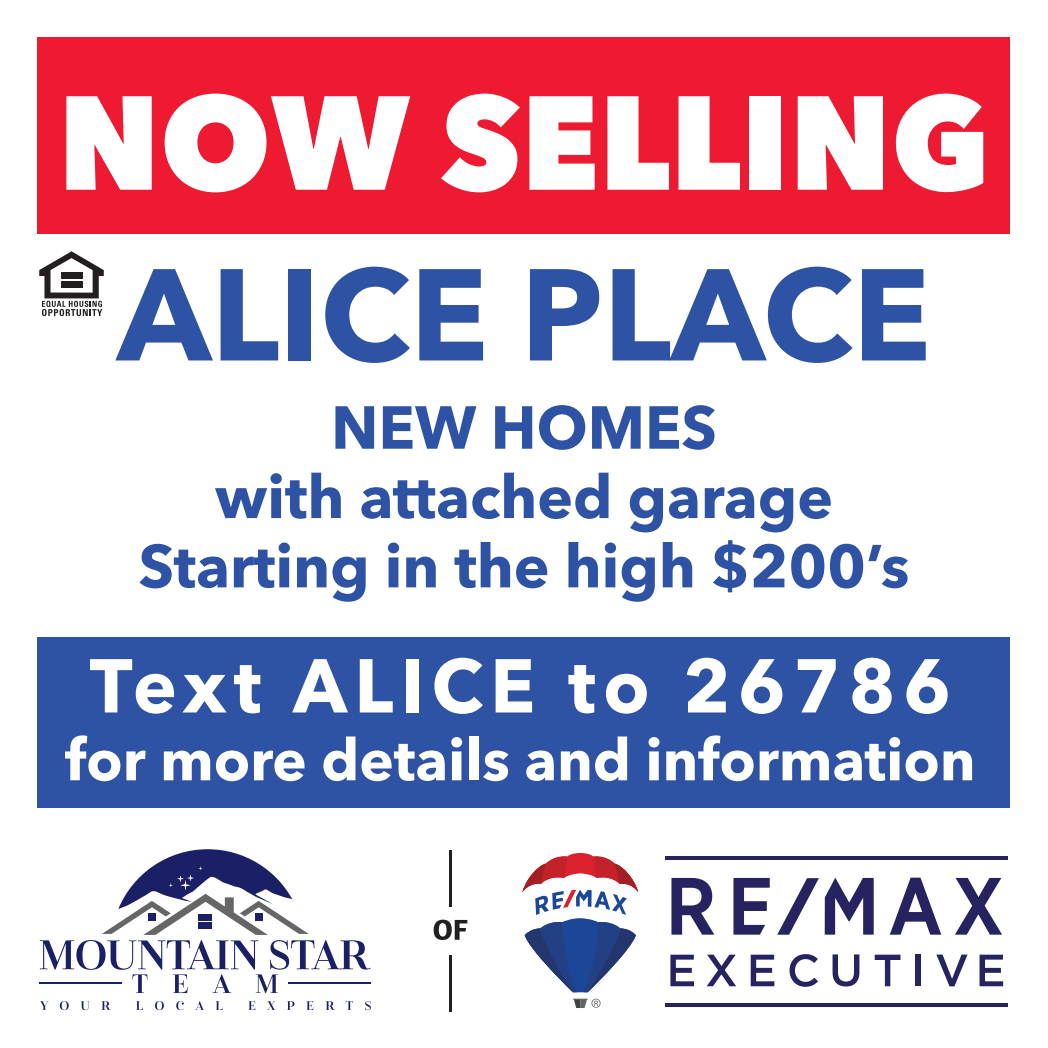
<style>
.page{position:relative;width:1048px;height:1048px;background:#fff}
.page>*{position:absolute;margin:0;border:0;box-sizing:border-box;transform-origin:0 0}
.t1{font:800 132px "Avenir Next";color:#fff}
.t2{font:700 129px "Avenir Next";color:#2f53a4}
.t3{font:700 75.3px "Avenir Next";letter-spacing:.1em;color:#fff}
.t4{font:700 60px/69.3px "Avenir Next";color:#2f53a4;text-align:center}
.t5{font:700 57.9px "Avenir Next";color:#fff}
</style>
<div class="page">
<div style="left:38px;top:637px;width:972px;height:171px;background:#2f53a4"></div>
<div style="left:38px;top:38px;width:972px;height:196px;background:#ed1a31"></div>
<svg style="left:39px;top:251px;width:65px;height:65px"></svg>
<svg style="left:40px;top:1001px;width:9px;height:9px"></svg>
<svg style="left:60px;top:1001px;width:9px;height:9px"></svg>
<svg style="left:81px;top:1001px;width:9px;height:9px"></svg>
<svg style="left:102px;top:1001px;width:9px;height:9px"></svg>
<svg style="left:136px;top:1001px;width:7px;height:9px"></svg>
<svg style="left:155px;top:1001px;width:9px;height:9px"></svg>
<svg style="left:176px;top:1001px;width:8px;height:9px"></svg>
<svg style="left:195px;top:1001px;width:9px;height:9px"></svg>
<svg style="left:216px;top:1001px;width:7px;height:9px"></svg>
<svg style="left:248px;top:1001px;width:7px;height:9px"></svg>
<svg style="left:267px;top:1001px;width:8px;height:9px"></svg>
<svg style="left:287px;top:1001px;width:7px;height:9px"></svg>
<svg style="left:306px;top:1001px;width:7px;height:9px"></svg>
<svg style="left:326px;top:1001px;width:9px;height:9px"></svg>
<svg style="left:346px;top:1001px;width:7px;height:9px"></svg>
<svg style="left:365px;top:1001px;width:6px;height:9px"></svg>
<svg style="left:40px;top:849px;width:331px;height:144px"></svg>
<svg style="left:522px;top:853px;width:117px;height:155px"></svg>
<hr style="left:665px;top:1003px;width:343px;height:3px;background:#272361">
<hr style="left:665px;top:856px;width:343px;height:3px;background:#272361">
<svg style="left:671px;top:878px;width:43px;height:56px"></svg>
<svg style="left:890px;top:877px;width:51px;height:57px"></svg>
<svg style="left:955px;top:878px;width:47px;height:56px"></svg>
<svg style="left:777px;top:877px;width:96px;height:57px"></svg>
<svg style="left:733px;top:878px;width:36px;height:56px"></svg>
<svg style="left:670px;top:954px;width:24px;height:32px"></svg>
<svg style="left:707px;top:954px;width:29px;height:32px"></svg>
<svg style="left:750px;top:954px;width:24px;height:32px"></svg>
<svg style="left:789px;top:954px;width:29px;height:32px"></svg>
<svg style="left:832px;top:954px;width:27px;height:32px"></svg>
<svg style="left:874px;top:954px;width:26px;height:32px"></svg>
<div style="left:915px;top:954px;width:6px;height:32px;background:#272361"></div>
<svg style="left:936px;top:954px;width:31px;height:32px"></svg>
<svg style="left:979px;top:954px;width:24px;height:32px"></svg>
<hr style="left:449px;top:850px;width:2px;height:56px;background:#231f20">
<svg style="left:433px;top:919px;width:34px;height:21px"></svg>
<hr style="left:449px;top:955px;width:2px;height:56px;background:#231f20">
<h1 class="t1" style="left:58px;top:61px;width:933px">NOW SELLING</h1>
<h2 class="t2" style="left:117px;top:203px;width:815px">ALICE PLACE</h2>
<p class="t4" style="left:139px;top:392px;width:772px">NEW HOMES<br>with attached garage<br>Starting in the high $200’s</p>
<p class="t3" style="left:90px;top:621px;width:862px">Text ALICE to 26786</p>
<p class="t5" style="left:65px;top:710px;width:912px">for more details and information</p>
</div>
